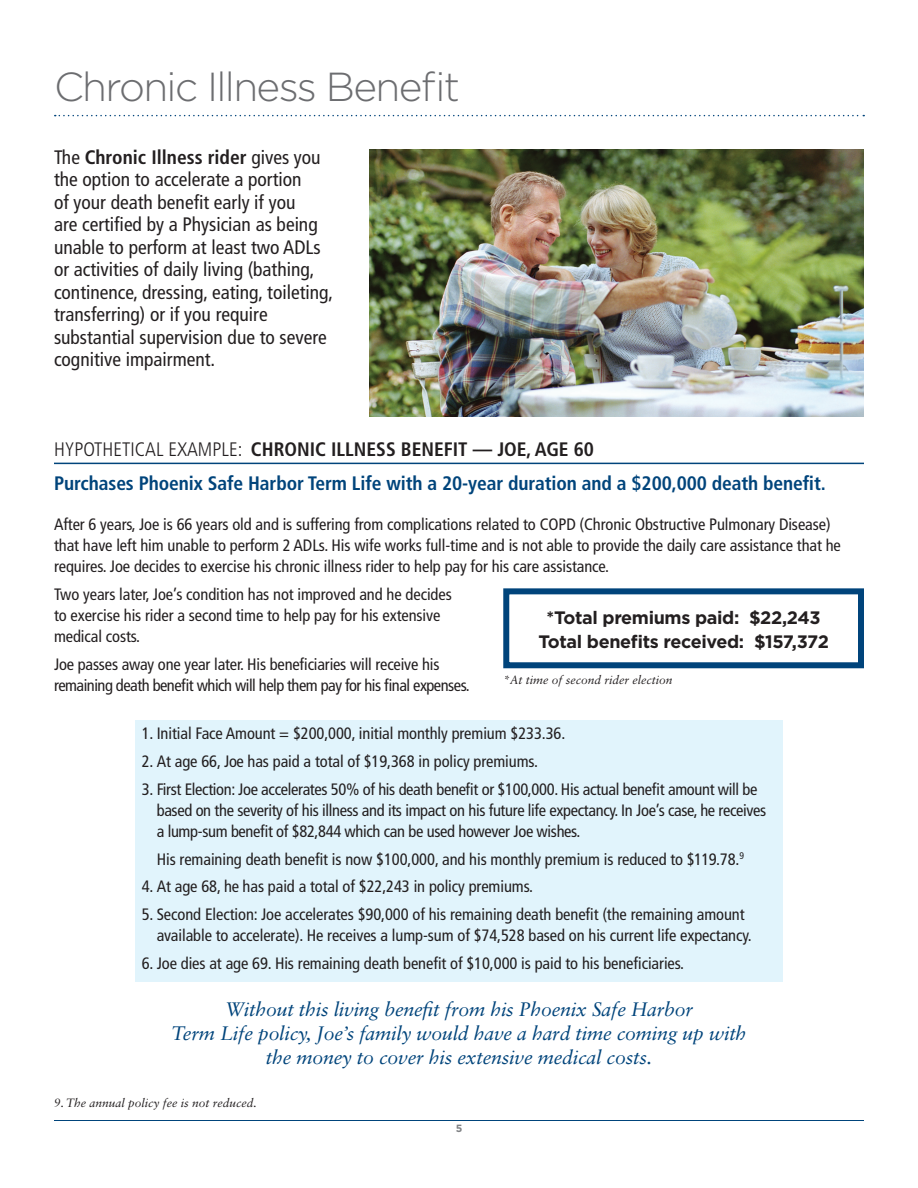
<style>
.page{position:relative;width:918px;height:1188px;background:#fff}
.page>*{position:absolute;margin:0;border:0;box-sizing:border-box;transform-origin:0 0}
.Gotham_light_main_he{font:300 40.5px "Gotham";letter-spacing:-.04em;color:#6c6d70}
._13_15_Frutiger_Cond{font:condensed 19.5px/22.5px "Frutiger";color:#231f20}
._13_16_Sabaon_Ital_B{font:italic 19.5px/24px "Sabon";letter-spacing:-.01em;color:#00447b;text-align:center}
._13_15_Frutiger_Bold{font:700 condensed 19.5px "Frutiger";letter-spacing:-.005em;color:#00447b}
._11_14_Gotham_subhea{font:700 condensed 19.5px "Frutiger";color:#231f20}
.t1{font:700 18px/24px "Gotham";letter-spacing:-.02em;color:#231f20;text-align:center}
._11_14_Frutiger_Cond{font:condensed 16.5px/21px "Frutiger";letter-spacing:-.005em;color:#231f20}
._11_14_Frutiger_Cond-2{font:condensed 16.5px/21px "Frutiger";letter-spacing:-.03em;color:#231f20}
._8_9_Sabon_Italic{font:italic 12px "Sabon";color:#231f20}
._8_9_Sabon_Italic-2{font:700 10.5px "Gotham";color:#808285}
.s1{font-weight:700}
.s2{font-weight:300}
</style>
<div class="page">
<hr style="left:54px;top:1120px;width:810px;height:1px;background:#00447b">
<svg style="left:55px;top:115px;width:809px;height:1px"></svg>
<div style="left:135px;top:720px;width:648px;height:262px;background:#e1f4fc"></div>
<img style="left:369px;top:149px;width:495px;height:268px">
<hr style="left:54px;top:463px;width:810px;height:1px;background:#00447b">
<div style="left:503px;top:588px;width:361px;height:80px;border:6px solid #00447b"></div>
<p class="Gotham_light_main_he" style="left:54px;top:65px;width:408px">Chronic Illness Benefit</p>
<p class="_13_15_Frutiger_Cond" style="left:54px;top:146px;width:281px">The <span class="s1">Chronic Illness rider</span> gives you the option to accelerate a portion<br>of your death benefit early if you<br>are certified by a Physician as being unable to perform at least two ADLs or activities of daily living (bathing, continence, dressing, eating, toileting, transferring) or if you require substantial supervision due to severe cognitive impairment.</p>
<p class="_11_14_Gotham_subhea" style="left:54px;top:438px;width:542px"><span class="s2">HYPOTHETICAL EXAMPLE:</span> CHRONIC ILLNESS BENEFIT — JOE, AGE 60</p>
<p class="_13_15_Frutiger_Bold" style="left:54px;top:472px;width:773px">Purchases Phoenix Safe Harbor Term Life with a 20-year duration and a $200,000 death benefit.</p>
<p class="_11_14_Frutiger_Cond" style="left:54px;top:514px;width:788px">After 6 years, Joe is 66 years old and is suffering from complications related to COPD (Chronic Obstructive Pulmonary Disease) that have left him unable to perform 2 ADLs. His wife works full-time and is not able to provide the daily care assistance that he requires. Joe decides to exercise his chronic illness rider to help pay for his care assistance.</p>
<p class="_11_14_Frutiger_Cond" style="left:54px;top:584px;width:399px">Two years later, Joe’s condition has not improved and he decides to exercise his rider a second time to help pay for his extensive medical costs.</p>
<p class="_11_14_Frutiger_Cond-2" style="left:54px;top:654px;width:417px">Joe passes away one year later. His beneficiaries will receive his remaining death benefit which will help them pay for his final expenses.</p>
<p class="t1" style="left:538px;top:605px;width:292px">*Total premiums paid: $22,243<br>Total benefits received: $157,372</p>
<p class="_8_9_Sabon_Italic" style="left:503px;top:673px;width:171px">*At time of second rider election</p>
<p class="_11_14_Frutiger_Cond" style="left:142px;top:723px;width:425px">1. Initial Face Amount = $200,000, initial monthly premium $233.36.</p>
<p class="_11_14_Frutiger_Cond" style="left:142px;top:751px;width:398px">2. At age 66, Joe has paid a total of $19,368 in policy premiums.</p>
<p class="_11_14_Frutiger_Cond" style="left:157px;top:779px;width:611px;text-indent:-15px">3. First Election: Joe accelerates 50% of his death benefit or $100,000. His actual benefit amount will be based on the severity of his illness and its impact on his future life expectancy. In Joe’s case, he receives a lump-sum benefit of $82,844 which can be used however Joe wishes.</p>
<p class="_11_14_Frutiger_Cond" style="left:157px;top:849px;width:589px">His remaining death benefit is now $100,000, and his monthly premium is reduced to $119.78.<sup>9</sup></p>
<p class="_11_14_Frutiger_Cond" style="left:142px;top:876px;width:393px">4. At age 68, he has paid a total of $22,243 in policy premiums.</p>
<p class="_11_14_Frutiger_Cond" style="left:157px;top:904px;width:597px;text-indent:-15px">5. Second Election: Joe accelerates $90,000 of his remaining death benefit (the remaining amount available to accelerate). He receives a lump-sum of $74,528 based on his current life expectancy.</p>
<p class="_11_14_Frutiger_Cond" style="left:142px;top:953px;width:544px">6. Joe dies at age 69. His remaining death benefit of $10,000 is paid to his beneficiaries.</p>
<p class="_13_16_Sabaon_Ital_B" style="left:172px;top:997px;width:576px">Without this living benefit from his Phoenix Safe Harbor<br>Term Life policy, Joe’s family would have a hard time coming up with the money to cover his extensive medical costs.</p>
<p class="_8_9_Sabon_Italic" style="left:54px;top:1096px;width:204px">9. The annual policy fee is not reduced.</p>
<p class="_8_9_Sabon_Italic-2" style="left:456px;top:1122px;width:8px">5</p>
</div>
